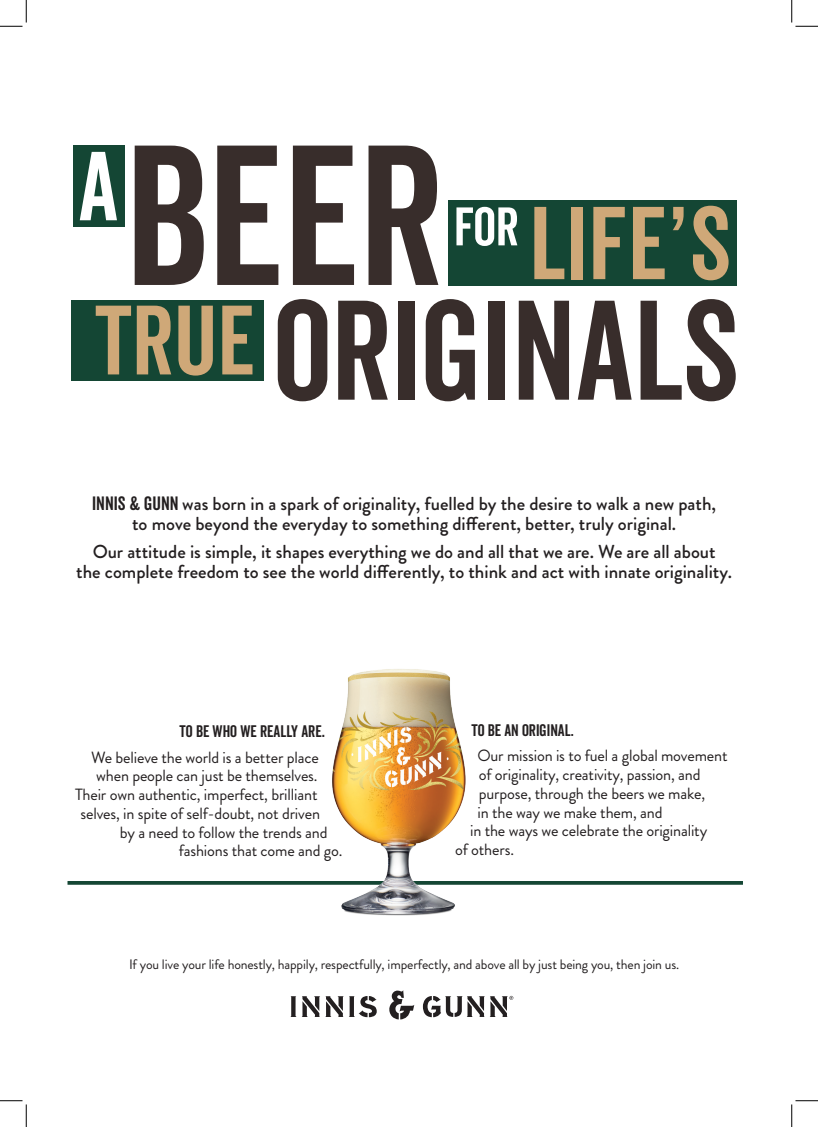
<style>
.page{position:relative;width:818px;height:1127px;background:#fff}
.page>*{position:absolute;margin:0;border:0;box-sizing:border-box;transform-origin:0 0}
._0_2_Sub_Head{font:192.88px "Veneer Clean";color:#382d2b}
._0_2_Sub_Head-2{font:137px "Veneer Clean";color:#382d2b}
._0_2_Sub_Head-3{font:100px "Veneer Clean";color:#cfa878}
._0_2_Sub_Head-4{font:95.25px "Veneer Clean";color:#cfa878}
._0_2_Sub_Head-5{font:94.62px "Veneer Clean";color:#fff}
._0_1_Body{font:500 18.75px/20px "Brandon Grotesque";color:#231f20;text-align:center}
._0_1_Body-2{font:16.25px "Brandon Grotesque";letter-spacing:-.01em;color:#231f20}
._0_1_Body-3{font:16.25px "Veneer Clean";color:#231f20}
._0_1_Body-4{font:13.75px "Brandon Grotesque";letter-spacing:-.01em;color:#231f20}
.s1{font-family:"Veneer Clean";font-weight:400}
.s2{font-size:17.5px}
</style>
<div class="page">
<hr style="left:68px;top:881px;width:675px;height:3px;background:#144634">
<img style="left:324px;top:669px;width:150px;height:247px">
<svg style="left:290px;top:990px;width:223px;height:29px"></svg>
<div style="left:72px;top:300px;width:192px;height:81px;background:#144634"></div>
<div style="left:448px;top:200px;width:289px;height:85px;background:#144634"></div>
<div style="left:73px;top:145px;width:52px;height:82px;background:#144634"></div>
<svg style="left:0;top:0;width:27px;height:27px"></svg>
<svg style="left:0;top:1100px;width:27px;height:26px"></svg>
<svg style="left:791px;top:0;width:27px;height:27px"></svg>
<svg style="left:791px;top:1100px;width:27px;height:26px"></svg>
<p class="_0_2_Sub_Head-5" style="left:78px;top:129px;width:42px">A</p>
<p class="_0_2_Sub_Head" style="left:125px;top:99px;width:320px">BEER</p>
<p class="_0_2_Sub_Head-3" style="left:454px;top:183px;width:278px"><sup>FOR</sup> LIFE’S</p>
<p class="_0_2_Sub_Head-4" style="left:95px;top:283px;width:162px">TRUE</p>
<p class="_0_2_Sub_Head-2" style="left:273px;top:268px;width:467px">ORIGINALS</p>
<p class="_0_1_Body" style="left:92px;top:494px;width:625px"><span class="s1">INNIS &amp; GUNN</span> was born in a spark of originality, fuelled by the desire to walk a new path, to move beyond the everyday to something different, better, truly original.</p>
<p class="_0_1_Body" style="left:76px;top:541px;width:657px">Our attitude is simple, it shapes everything we do and all that we are. We are all about<br>the complete freedom to see the world differently, to think and act with innate originality.</p>
<p class="_0_1_Body-3" style="left:180px;top:721px;width:147px">TO BE WHO WE REALLY ARE<span class="s2">.</span></p>
<p class="_0_1_Body-2" style="left:91px;top:745px;width:229px">We believe the world is a better place</p>
<p class="_0_1_Body-2" style="left:96px;top:764px;width:223px">when people can just be themselves.</p>
<p class="_0_1_Body-2" style="left:75px;top:783px;width:244px">Their own authentic, imperfect, brilliant</p>
<p class="_0_1_Body-2" style="left:81px;top:801px;width:241px">selves, in spite of self-doubt, not driven</p>
<p class="_0_1_Body-2" style="left:120px;top:820px;width:209px">by a need to follow the trends and</p>
<p class="_0_1_Body-2" style="left:179px;top:839px;width:165px">fashions that come and go.</p>
<p class="_0_1_Body-3" style="left:471px;top:719px;width:104px">TO BE AN ORIGINAL.</p>
<p class="_0_1_Body-2" style="left:478px;top:744px;width:252px">Our mission is to fuel a global movement</p>
<p class="_0_1_Body-2" style="left:479px;top:763px;width:223px">of originality, creativity, passion, and</p>
<p class="_0_1_Body-2" style="left:479px;top:782px;width:228px">purpose, through the beers we make,</p>
<p class="_0_1_Body-2" style="left:478px;top:800px;width:186px">in the way we make them, and</p>
<p class="_0_1_Body-2" style="left:470px;top:819px;width:239px">in the ways we celebrate the originality</p>
<p class="_0_1_Body-2" style="left:455px;top:838px;width:60px">of others.</p>
<p class="_0_1_Body-4" style="left:129px;top:954px;width:552px">If you live your life honestly, happily, respectfully, imperfectly, and above all by just being you, then join us.</p>
</div>
